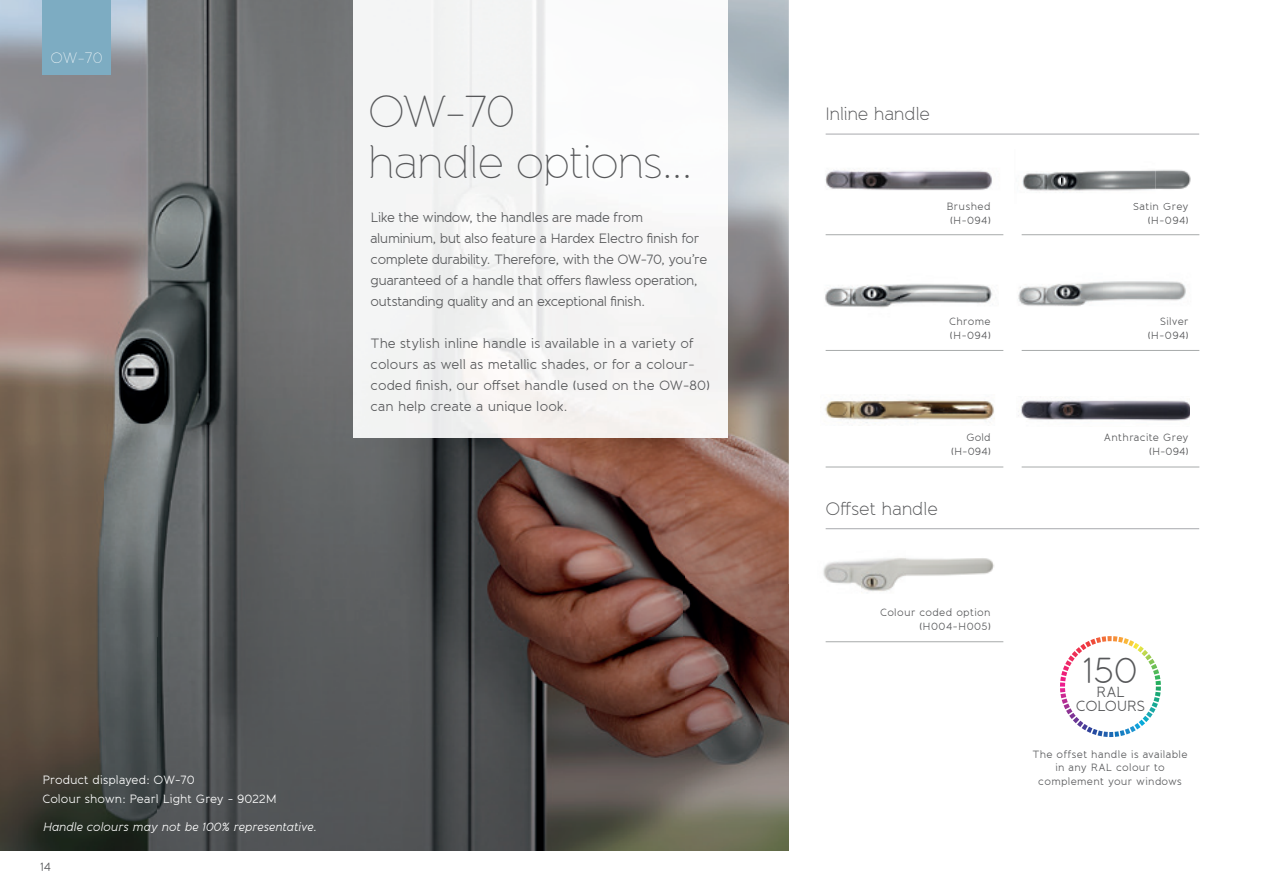
<style>
.page{position:relative;width:1263px;height:893px;background:#fff}
.page>*{position:absolute;margin:0;border:0;box-sizing:border-box;transform-origin:0 0}
.t1{font:100 45px/51px "Banda";letter-spacing:-.03em;color:#57585a}
.t2{font:300 36.15px "Banda";color:#57585a}
.t3{font:300 18px "Banda";letter-spacing:-.01em;color:#57585a}
.t4{font:100 15px "Banda";color:#fff}
.t5{font:14.7px/14.2px "Banda";letter-spacing:-.025em;color:#57585a;text-align:center}
.t6{font:13.5px/21px "Banda";letter-spacing:-.02em;color:#57585a}
.t7{font:13.5px/21px "Banda";color:#57585a}
.t8{font:12px/19.5px "Banda";color:#fff}
.t9{font:italic 12px "Banda";letter-spacing:-.01em;color:#fff}
.t10{font:12px "Banda";color:#57585a}
.t11{font:10.5px/13.5px "Banda";letter-spacing:.03em;color:#57585a;text-align:right}
</style>
<div class="page">
<img style="left:825px;top:284px;width:171px;height:24px">
<img style="left:1018px;top:281px;width:168px;height:25px">
<img style="left:684px;top:0;width:105px;height:850px">
<img style="left:105px;top:0;width:248px;height:425px">
<img style="left:0;top:0;width:105px;height:850px">
<img style="left:421px;top:438px;width:263px;height:412px">
<img style="left:105px;top:425px;width:316px;height:425px">
<div style="left:353px;top:0;width:374px;height:438px;background:#f4f5f5"></div>
<hr style="left:826px;top:234px;width:177px;height:1px;background:#a7aaaa">
<hr style="left:1022px;top:234px;width:177px;height:1px;background:#a7aaaa">
<div style="left:43px;top:0;width:68px;height:74px;background:#7dacc2"></div>
<hr style="left:826px;top:641px;width:177px;height:1px;background:#a7aaaa">
<img style="left:823px;top:558px;width:171px;height:34px">
<hr style="left:826px;top:350px;width:177px;height:1px;background:#a7aaaa">
<hr style="left:1022px;top:350px;width:177px;height:1px;background:#a7aaaa">
<hr style="left:826px;top:467px;width:177px;height:1px;background:#a7aaaa">
<img style="left:825px;top:170px;width:167px;height:20px">
<img style="left:825px;top:399px;width:170px;height:24px">
<hr style="left:1022px;top:467px;width:177px;height:1px;background:#a7aaaa">
<img style="left:1018px;top:400px;width:171px;height:21px">
<svg style="left:1060px;top:636px;width:101px;height:101px"></svg>
<hr style="left:826px;top:134px;width:373px;height:1px;background:#a8a9ad">
<hr style="left:826px;top:528px;width:373px;height:1px;background:#a8a9ad">
<img style="left:1022px;top:170px;width:169px;height:33px">
<img style="left:1134px;top:203px;width:36px;height:1px">
<p class="t4" style="left:50px;top:49px;width:54px">OW-70</p>
<p class="t8" style="left:43px;top:770px;width:236px">Product displayed: OW-70<br>Colour shown: Pearl Light Grey - 9022M</p>
<p class="t9" style="left:43px;top:820px;width:276px">Handle colours may not be 100% representative.</p>
<p class="t10" style="left:40px;top:859px;width:12px">14</p>
<h1 class="t1" style="left:368px;top:86px;width:326px">OW-70<br>handle options...</h1>
<h3 class="t3" style="left:826px;top:103px;width:106px">Inline handle</h3>
<p class="t11" style="left:946px;top:200px;width:46px">Brushed</p>
<p class="t6" style="left:371px;top:207px;width:274px">Like the window, the handles are made from</p>
<p class="t11" style="left:950px;top:213px;width:42px">(H-094)</p>
<p class="t6" style="left:371px;top:228px;width:338px">aluminium, but also feature a Hardex Electro finish for complete durability. Therefore, with the OW-70, you’re guaranteed of a handle that offers flawless operation, outstanding quality and an exceptional finish.</p>
<p class="t7" style="left:371px;top:333px;width:341px">The stylish inline handle is available in a variety of colours as well as metallic shades, or for a colour&shy;coded finish, our offset handle (used on the OW-80) can help create a unique look.</p>
<p class="t11" style="left:949px;top:315px;width:43px;text-align:left">Chrome (H-094)</p>
<p class="t11" style="left:951px;top:431px;width:41px">Gold (H-094)</p>
<h3 class="t3" style="left:826px;top:497px;width:114px">Offset handle</h3>
<p class="t11" style="left:880px;top:606px;width:112px">Colour coded option (H004-H005)</p>
<p class="t11" style="left:1133px;top:200px;width:57px">Satin Grey (H-094)</p>
<p class="t11" style="left:1148px;top:315px;width:42px">Silver (H-094)</p>
<p class="t11" style="left:1104px;top:431px;width:86px">Anthracite Grey (H-094)</p>
<h2 class="t2" style="left:1083px;top:648px;width:56px">150</h2>
<p class="t5" style="left:1076px;top:685px;width:71px">RAL<br>COLOURS</p>
<p class="t11" style="left:1032px;top:747px;width:157px;text-align:center">The offset handle is available in any RAL colour to complement your windows</p>
</div>
